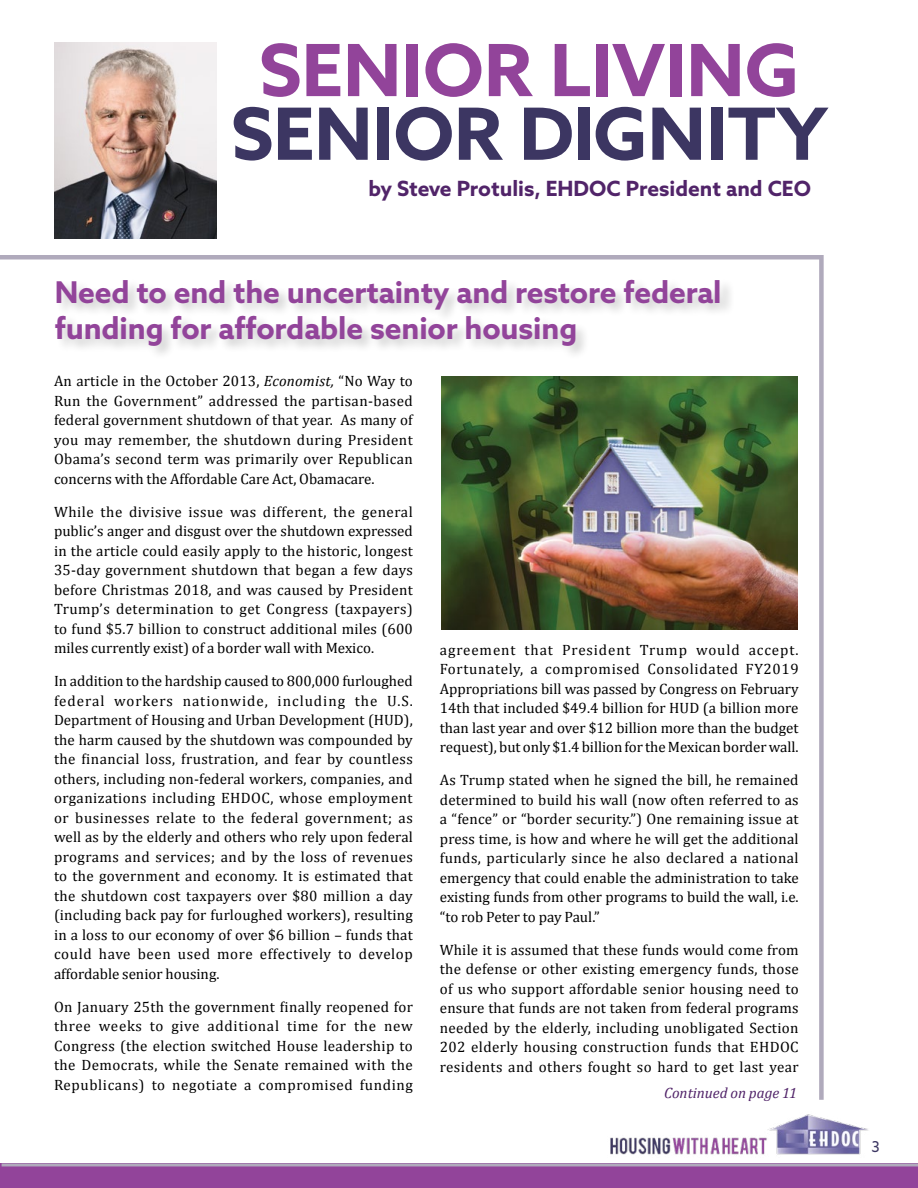
<style>
.page{position:relative;width:918px;height:1188px;background:#fff}
.page>*{position:absolute;margin:0;border:0;box-sizing:border-box;transform-origin:0 0}
.t1{font:700 72px "Azo Sans";letter-spacing:-.005em;color:#3c3662}
.t2{font:700 72px "Azo Sans";color:#92449a}
.t3{font:700 30px/36px "Azo Sans";letter-spacing:-.005em;color:#92449a}
.t4{font:700 21px "Azo Sans";color:#512469}
.OPTIMA_director_lett{font:15px/19.5px "Cambria";color:#000;text-align:justify}
.OPTIMA_director_lett-2{font:italic 15px "Cambria";color:#512469}
.t5{font:15px "Azo Sans";color:#3c3662}
.s1{font-style:italic}
</style>
<div class="page">
<div style="left:819px;top:255px;width:5px;height:845px;background:#b0aabc"></div>
<div style="left:0;top:255px;width:822px;height:5px;background:#b0aabc"></div>
<img style="left:55px;top:43px;width:162px;height:195px">
<div style="left:0;top:1164px;width:918px;height:24px;background:#92449a"></div>
<hr style="left:2px;top:1163px;width:916px;height:3px;background:#b0aabc">
<img style="left:610px;top:1114px;width:258px;height:41px">
<img style="left:441px;top:376px;width:356px;height:254px">
<div style="left:54px;top:278px;width:681px;height:83px;background:#000;opacity:.2"></div>
<p class="t2" style="left:259px;top:23px;width:542px">SENIOR LIVING</p>
<p class="t1" style="left:231px;top:86px;width:598px">SENIOR DIGNITY</p>
<p class="t4" style="left:368px;top:175px;width:444px">by Steve Protulis, EHDOC President and CEO</p>
<p class="t3" style="left:55px;top:274px;width:668px">Need to end the uncertainty and restore federal funding for affordable senior housing</p>
<p class="OPTIMA_director_lett" style="left:54px;top:371px;width:360px">An article in the October 2013, <span class="s1">Economist,</span> “No Way to Run the Government” addressed the partisan-based federal government shutdown of that year. As many of you may remember, the shutdown during President Obama’s second term was primarily over Republican concerns with the Affordable Care Act, Obamacare.</p>
<p class="OPTIMA_director_lett" style="left:54px;top:502px;width:360px">While the divisive issue was different, the general public’s anger and disgust over the shutdown expressed in the article could easily apply to the historic, longest 35-day government shutdown that began a few days before Christmas 2018, and was caused by President Trump’s determination to get Congress (taxpayers) to fund $5.7 billion to construct additional miles (600 miles currently exist) of a border wall with Mexico.</p>
<p class="OPTIMA_director_lett" style="left:54px;top:671px;width:360px">In addition to the hardship caused to 800,000 furloughed federal workers nationwide, including the U.S.<br>Department of Housing and Urban Development (HUD), the harm caused by the shutdown was compounded by the financial loss, frustration, and fear by countless others, including non-federal workers, companies, and organizations including EHDOC, whose employment or businesses relate to the federal government; as well as by the elderly and others who rely upon federal programs and services; and by the loss of revenues to the government and economy. It is estimated that the shutdown cost taxpayers over $80 million a day (including back pay for furloughed workers), resulting in a loss to our economy of over $6 billion – funds that could have been used more effectively to develop affordable senior housing.</p>
<p class="OPTIMA_director_lett" style="left:54px;top:997px;width:360px">On January 25th the government finally reopened for three weeks to give additional time for the new Congress (the election switched House leadership to the Democrats, while the Senate remained with the Republicans) to negotiate a compromised funding</p>
<p class="OPTIMA_director_lett" style="left:440px;top:640px;width:360px">agreement that President Trump would accept.<br>Fortunately, a compromised Consolidated FY2019<br>Appropriations bill was passed by Congress on February 14th that included $49.4 billion for HUD (a billion more than last year and over $12 billion more than the budget request), but only $1.4 billion for the Mexican border wall.</p>
<p class="OPTIMA_director_lett" style="left:440px;top:771px;width:360px">As Trump stated when he signed the bill, he remained determined to build his wall (now often referred to as a “fence” or “border security.”) One remaining issue at press time, is how and where he will get the additional funds, particularly since he also declared a national emergency that could enable the administration to take existing funds from other programs to build the wall, i.e. “to rob Peter to pay Paul.”</p>
<p class="OPTIMA_director_lett" style="left:440px;top:940px;width:360px">While it is assumed that these funds would come from the defense or other existing emergency funds, those of us who support affordable senior housing need to ensure that funds are not taken from federal programs needed by the elderly, including unobligated Section 202 elderly housing construction funds that EHDOC residents and others fought so hard to get last year</p>
<p class="OPTIMA_director_lett-2" style="left:664px;top:1082px;width:135px">Continued on page 11</p>
<p class="t5" style="left:872px;top:1137px;width:10px">3</p>
</div>
